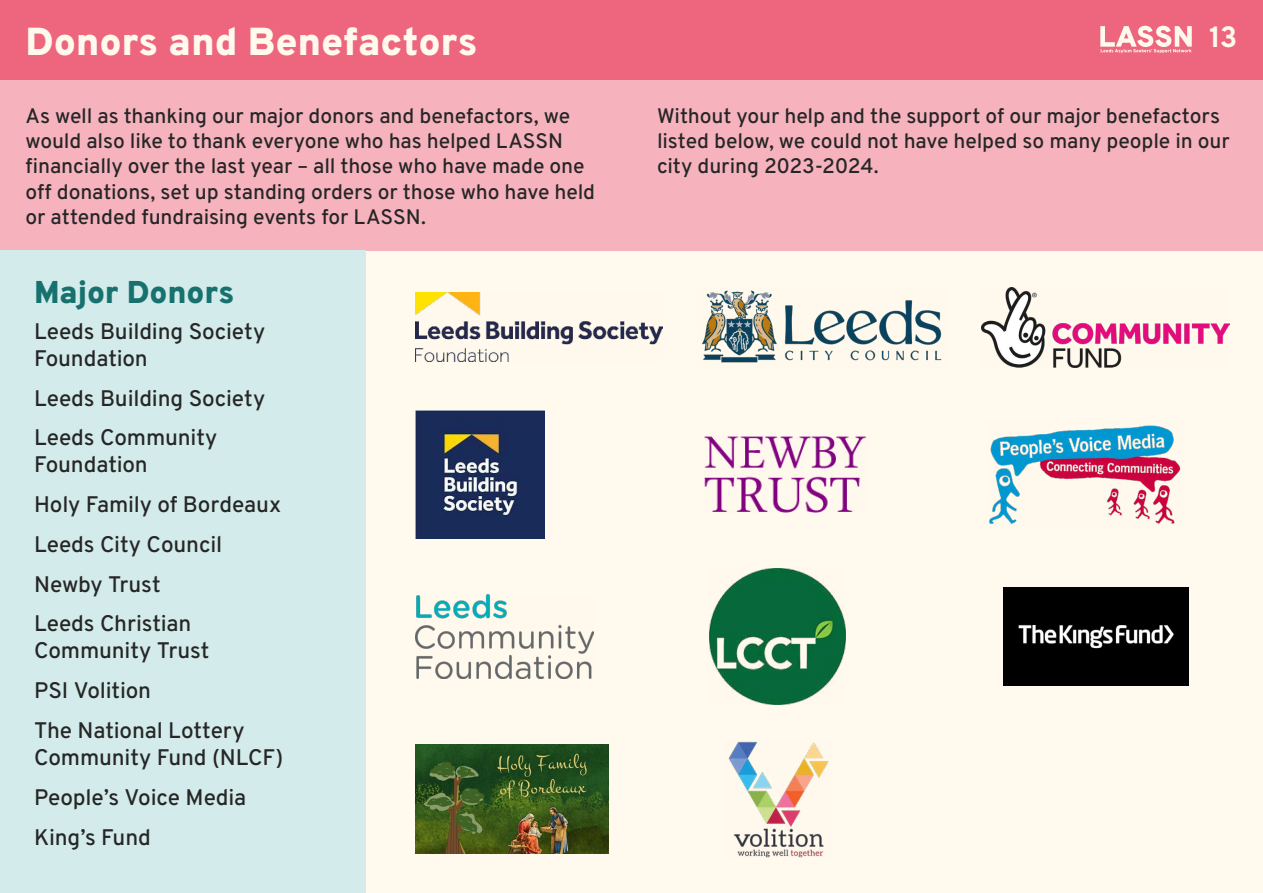
<style>
.page{position:relative;width:1263px;height:893px;background:#fffaed}
.page>*{position:absolute;margin:0;border:0;box-sizing:border-box;transform-origin:0 0}
.t1{font:900 39px "Overpass";letter-spacing:-.005em;color:#fffaed}
.t2{font:900 31.5px "Overpass";letter-spacing:-.005em;color:#17716e}
.t3{font:700 29.4px "Overpass";color:#fffaed}
.t4{font:500 22.5px/39.8px "Overpass";letter-spacing:-.005em;color:#262626}
.t5{font:500 21px/25.2px "Overpass";letter-spacing:-.005em;color:#262626}
</style>
<div class="page">
<div style="left:0;top:79px;width:1263px;height:171px;background:#f6b3be"></div>
<div style="left:0;top:250px;width:366px;height:643px;background:#d3ebea"></div>
<div style="left:0;top:0;width:1263px;height:79px;background:#ed667e"></div>
<svg style="left:1100px;top:26px;width:92px;height:27px"></svg>
<img style="left:416px;top:745px;width:193px;height:108px">
<img style="left:728px;top:741px;width:101px;height:117px">
<img style="left:416px;top:410px;width:128px;height:129px">
<img style="left:710px;top:569px;width:135px;height:135px">
<img style="left:704px;top:436px;width:162px;height:77px">
<img style="left:989px;top:425px;width:192px;height:99px">
<img style="left:416px;top:594px;width:178px;height:85px">
<img style="left:416px;top:293px;width:246px;height:69px">
<img style="left:982px;top:287px;width:248px;height:81px">
<img style="left:702px;top:290px;width:240px;height:73px">
<img style="left:1003px;top:588px;width:185px;height:97px">
<h1 class="t1" style="left:26px;top:9px;width:453px">Donors and Benefactors</h1>
<h3 class="t3" style="left:1209px;top:13px;width:30px">13</h3>
<p class="t5" style="left:26px;top:102px;width:571px">As well as thanking our major donors and benefactors, we would also like to thank everyone who has helped LASSN financially over the last year – all those who have made one off donations, set up standing orders or those who have held or attended fundraising events for LASSN.</p>
<p class="t5" style="left:657px;top:102px;width:574px">Without your help and the support of our major benefactors listed below, we could not have helped so many people in our city during 2023-2024.</p>
<h2 class="t2" style="left:34px;top:267px;width:202px">Major Donors</h2>
<p class="t4" style="left:34px;top:317px;width:233px;line-height:27px">Leeds Building Society<br>Foundation</p>
<p class="t4" style="left:34px;top:377px;width:233px">Leeds Building Society<br>Leeds Community</p>
<p class="t4" style="left:34px;top:444px;width:249px">Foundation<br>Holy Family of Bordeaux<br>Leeds City Council<br>Newby Trust<br>Leeds Christian</p>
<p class="t4" style="left:34px;top:630px;width:212px">Community Trust<br>PSI Volition<br>The National Lottery</p>
<p class="t4" style="left:34px;top:736px;width:251px">Community Fund (NLCF)<br>People’s Voice Media<br>King’s Fund</p>
</div>
